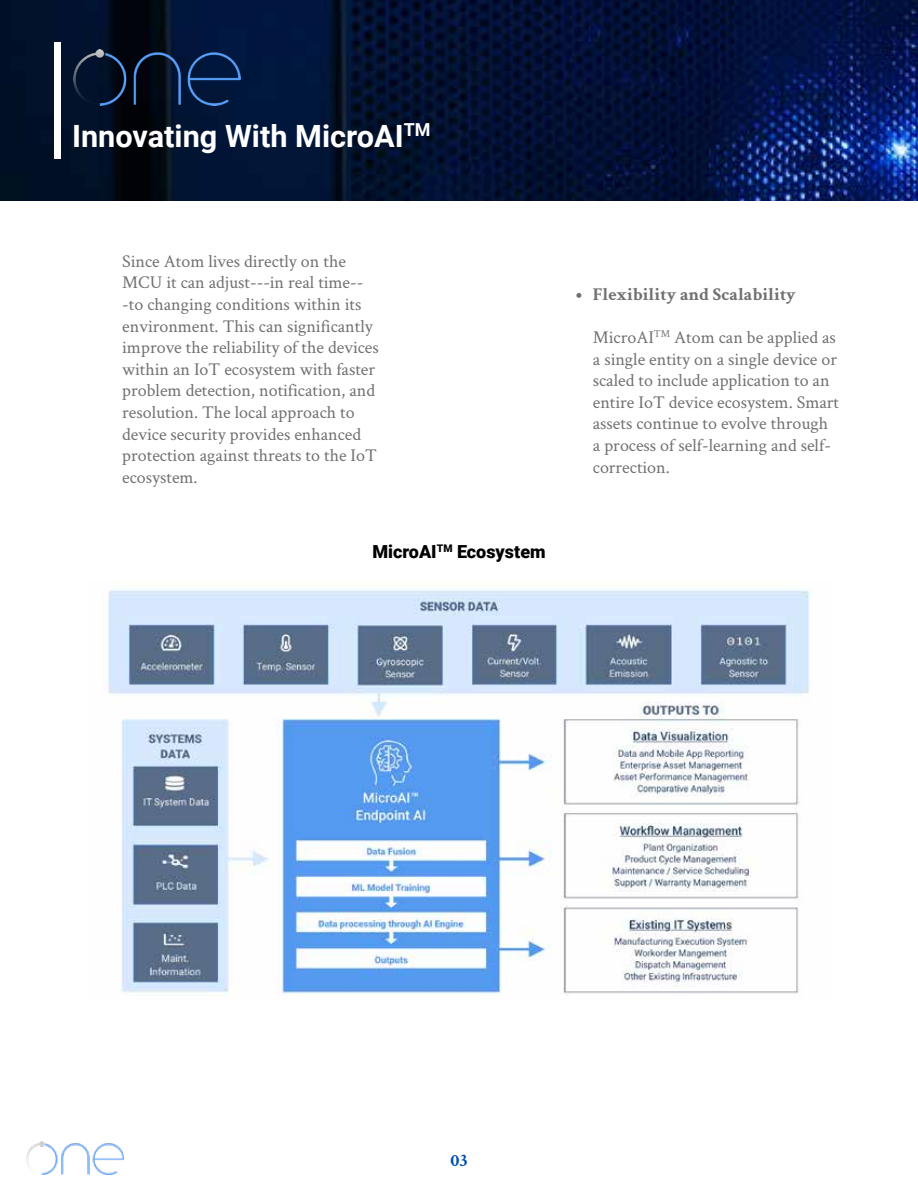
<style>
.page{position:relative;width:918px;height:1188px;background:#fff}
.page>*{position:absolute;margin:0;border:0;box-sizing:border-box;transform-origin:0 0}
.t1{font:700 30.75px "Roboto";color:#fff}
.t2{font:18px/21.6px "Crimson Text";color:#6f7070}
.t3{font:700 18px "Crimson Text";color:#6f7070}
.t4{font:900 18px "Roboto";color:#000}
.t5{font:700 18px "Crimson Text";color:#014eaf}
</style>
<div class="page">
<img style="left:26px;top:1141px;width:98px;height:33px">
<img style="left:0;top:0;width:918px;height:201px">
<div style="left:54px;top:42px;width:6px;height:117px;background:#fff"></div>
<img style="left:74px;top:49px;width:167px;height:57px">
<img style="left:108px;top:590px;width:703px;height:406px">
<h1 class="t1" style="left:72px;top:114px;width:360px">Innovating With MicroAI<sup>TM</sup></h1>
<p class="t2" style="left:122px;top:250px;width:258px">Since Atom lives directly on the MCU it can adjust---in real time-- -to changing conditions within its environment. This can significantly improve the reliability of the devices within an IoT ecosystem with faster problem detection, notification, and resolution. The local approach to device security provides enhanced protection against threats to the IoT ecosystem.</p>
<p class="t4" style="left:372px;top:539px;width:175px">MicroAI<sup>TM</sup> Ecosystem</p>
<p class="t3" style="left:576px;top:283px;width:222px">• Flexibility and Scalability</p>
<p class="t2" style="left:593px;top:326px;width:248px">MicroAI<sup>TM</sup> Atom can be applied as a single entity on a single device or scaled to include application to an entire IoT device ecosystem. Smart assets continue to evolve through a process of self-learning and self&shy;correction.</p>
<p class="t5" style="left:450px;top:1149px;width:19px">03</p>
</div>
